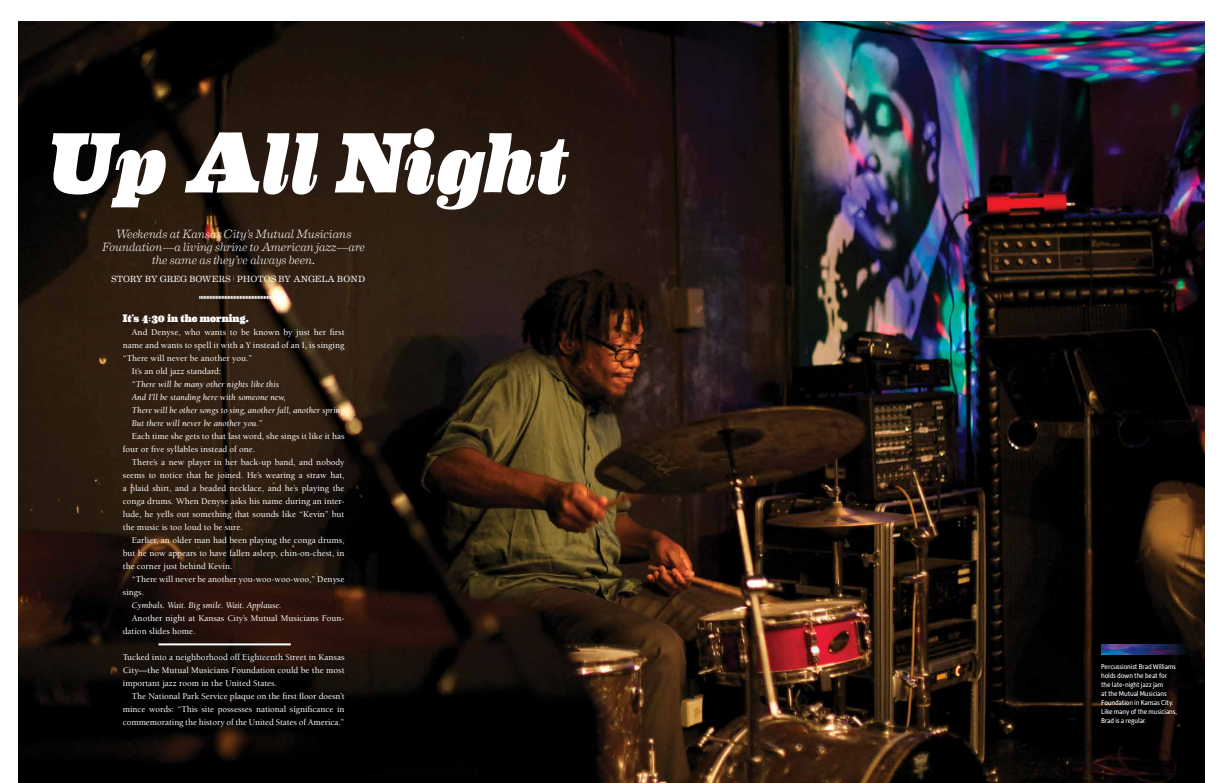
<style>
.page{position:relative;width:1224px;height:783px;background:#fff}
.page>*{position:absolute;margin:0;border:0;box-sizing:border-box;transform-origin:0 0}
.t1{font:italic 900 86px "Eames Century Modern";letter-spacing:-.02em;color:#fff}
.t2{font:italic 300 12px/13px "Eames Century Modern";letter-spacing:-.01em;color:#fff;text-align:center}
.t3{font:900 11px "Eames Century Modern";color:#fff}
.t4{font:500 9px/13px "Berkeley Std";color:#fff;text-align:justify}
.t5{font:italic 9px/13px "Berkeley Std";color:#fff}
.t6{font:9px "Eames Century Modern";letter-spacing:-.005em;color:#fff}
.t7{font:7px/9px "Alber New";letter-spacing:-.02em;color:#fff}
</style>
<div class="page">
<img style="left:18px;top:21px;width:1186px;height:762px">
<svg style="left:159px;top:643px;width:132px;height:2px"></svg>
<svg style="left:159px;top:656px;width:132px;height:2px"></svg>
<svg style="left:200px;top:296px;width:74px;height:3px"></svg>
<img style="left:1101px;top:645px;width:87px;height:9px">
<h1 class="t1" style="left:47px;top:97px;width:523px">Up All Night</h1>
<h2 class="t2" style="left:102px;top:226px;width:264px">Weekends at Kansas City’s Mutual Musicians<br>Foundation—a living shrine to American jazz—are the same as they’ve always been.</h2>
<p class="t6" style="left:111px;top:272px;width:256px">STORY BY GREG BOWERS | PHOTOS BY ANGELA BOND</p>
<p class="t3" style="left:123px;top:310px;width:128px">It’s 4:30 in the morning.</p>
<p class="t4" style="left:132px;top:326px;width:214px">And Denyse, who wants to be known by just her first</p>
<p class="t4" style="left:123px;top:339px;width:223px">name and wants to spell it with a Y instead of an I, is singing</p>
<p class="t4" style="left:123px;top:352px;width:131px">“There will never be another you.”</p>
<p class="t4" style="left:132px;top:365px;width:91px">It’s an old jazz standard:</p>
<p class="t5" style="left:132px;top:378px;width:214px">“There will be many other nights like this<br>And I’ll be standing here with someone new,<br>There will be other songs to sing, another fall, another spring But there will never be another you.”</p>
<p class="t4" style="left:123px;top:430px;width:223px;text-indent:9px">Each time she gets to that last word, she sings it like it has four or five syllables instead of one.</p>
<p class="t4" style="left:123px;top:456px;width:223px;text-indent:9px">There’s a new player in her back-up band, and nobody seems to notice that he joined. He’s wearing a straw hat, a plaid shirt, and a beaded necklace, and he’s playing the conga drums. When Denyse asks his name during an inter&shy;lude, he yells out something that sounds like “Kevin” but the music is too loud to be sure.</p>
<p class="t4" style="left:123px;top:534px;width:223px;text-indent:9px">Earlier, an older man had been playing the conga drums, but he now appears to have fallen asleep, chin-on-chest, in the corner just behind Kevin.</p>
<p class="t4" style="left:123px;top:573px;width:223px;text-indent:9px">“There will never be another you-woo-woo-woo,” Denyse sings.</p>
<p class="t5" style="left:132px;top:599px;width:151px">Cymbals. Wait. Big smile. Wait. Applause.</p>
<p class="t4" style="left:123px;top:612px;width:223px;text-indent:9px">Another night at Kansas City’s Mutual Musicians Foun&shy;dation slides home.</p>
<p class="t4" style="left:123px;top:651px;width:223px">Tucked into a neighborhood off Eighteenth Street in Kansas City—the Mutual Musicians Foundation could be the most important jazz room in the United States.</p>
<p class="t4" style="left:123px;top:690px;width:223px;text-indent:9px">The National Park Service plaque on the first floor doesn’t mince words: “This site possesses national significance in commemorating the history of the United States of America.”</p>
<p class="t7" style="left:1101px;top:662px;width:78px">Percussionist Brad Williams holds down the beat for the late-night jazz jam<br>at the Mutual Musicians<br>Foundation in Kansas City.<br>Like many of the musicians,<br>Brad is a regular.</p>
</div>
